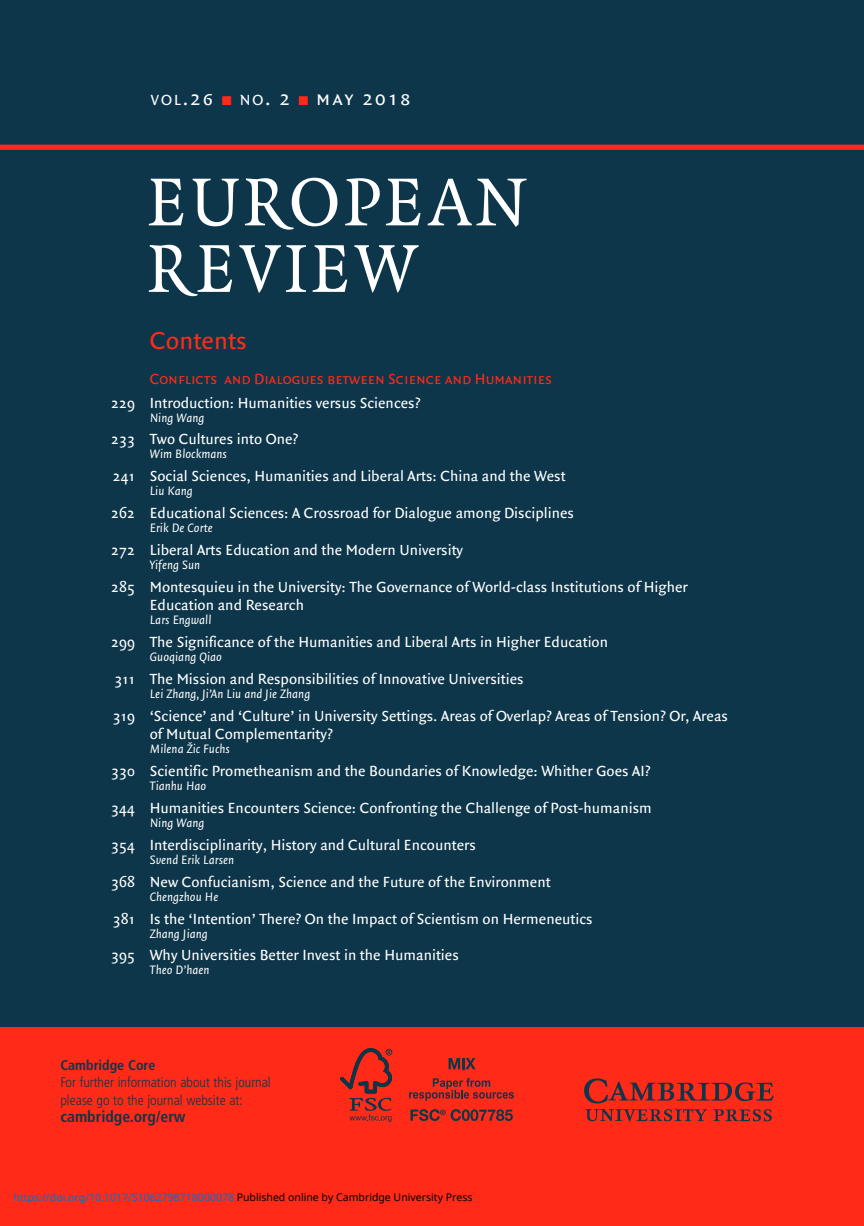
<style>
.page{position:relative;width:864px;height:1226px;background:#fff}
.page>*{position:absolute;margin:0;border:0;box-sizing:border-box;transform-origin:0 0}
.t1{font:72.62px/66.5px "Quadraat";letter-spacing:.05em;color:#fff}
.t2{font:26.25px "Quadraat Sans";color:#ff2a17}
.t3{font:21px "Quadraat Sans Caps";letter-spacing:.1em;color:#fff}
.t4{font:15.75px/18.4px "Quadraat Sans";color:#fff}
.t5{font:15.75px "Quadraat Sans Caps";color:#ff2a17}
.t6{font:700 condensed 15.75px "Frutiger LT Std";color:#0d364a}
.t7{font:300 condensed 14px/17.5px "Frutiger LT Std";color:#0d364a}
.t8{font:700 condensed 14px "Frutiger LT Std";color:#0d364a}
.t9{font:italic 13.12px "Quadraat Sans";color:#fff}
.t10{font:10.5px "Noto Sans";color:#0172cf}
.s1{font-size:15.75px}
.s2{font-family:"Monotype Sorts";font-size:12.25px;color:#ff2a17}
.s3{color:#000}
</style>
<div class="page">
<div style="left:0;top:0;width:863px;height:1225px;background:#0d364a"></div>
<div style="left:0;top:1027px;width:863px;height:198px;background:#ff2a17"></div>
<div style="left:0;top:145px;width:863px;height:5px;background:#ff2a17"></div>
<img style="left:584px;top:1078px;width:190px;height:50px">
<svg style="left:448px;top:1058px;width:27px;height:11px"></svg>
<svg style="left:409px;top:1078px;width:104px;height:22px"></svg>
<svg style="left:410px;top:1109px;width:102px;height:11px"></svg>
<svg style="left:340px;top:1048px;width:52px;height:73px"></svg>
<h3 class="t3" style="left:151px;top:85px;width:261px"><span class="s1">VOL</span>.26 <span class="s2">■</span> <span class="s1">NO</span>. 2 <span class="s2">■</span> may 2018</h3>
<h1 class="t1" style="left:147px;top:173px;width:381px">EUROPEAN<br>REVIEW</h1>
<h2 class="t2" style="left:150px;top:330px;width:99px">Contents</h2>
<p class="t5" style="left:150px;top:369px;width:403px">Conflicts and Dialogues between Science and Humanities</p>
<p class="t4" style="left:111px;top:394px;width:310px">229 Introduction: Humanities versus Sciences?</p>
<p class="t9" style="left:150px;top:412px;width:56px">Ning Wang</p>
<p class="t4" style="left:111px;top:431px;width:188px">233 Two Cultures into One?</p>
<p class="t9" style="left:150px;top:449px;width:79px">Wim Blockmans</p>
<p class="t4" style="left:113px;top:468px;width:454px">241 Social Sciences, Humanities and Liberal Arts: China and the West</p>
<p class="t9" style="left:150px;top:486px;width:45px">Liu Kang</p>
<p class="t4" style="left:111px;top:505px;width:464px">262 Educational Sciences: A Crossroad for Dialogue among Disciplines</p>
<p class="t9" style="left:150px;top:522px;width:64px">Erik De Corte</p>
<p class="t4" style="left:111px;top:542px;width:353px">272 Liberal Arts Education and the Modern University</p>
<p class="t9" style="left:150px;top:559px;width:52px">Yifeng Sun</p>
<p class="t4" style="left:150px;top:579px;width:539px;text-indent:-39px">285 Montesquieu in the University: The Governance of World-class Institutions of Higher<br>Education and Research</p>
<p class="t9" style="left:150px;top:614px;width:63px">Lars Engwall</p>
<p class="t4" style="left:111px;top:634px;width:498px">299 The Significance of the Humanities and Liberal Arts in Higher Education</p>
<p class="t9" style="left:150px;top:651px;width:74px">Guoqiang Qiao</p>
<p class="t4" style="left:115px;top:671px;width:410px">311 The Mission and Responsibilities of Innovative Universities</p>
<p class="t9" style="left:150px;top:688px;width:162px">Lei Zhang, Ji’An Liu and Jie Zhang</p>
<p class="t4" style="left:150px;top:707px;width:579px;text-indent:-37px">319 ‘Science’ and ‘Culture’ in University Settings. Areas of Overlap? Areas of Tension? Or, Areas of Mutual Complementarity?</p>
<p class="t9" style="left:150px;top:743px;width:82px">Milena Žic Fuchs</p>
<p class="t4" style="left:111px;top:763px;width:540px">330 Scientific Prometheanism and the Boundaries of Knowledge: Whither Goes AI?</p>
<p class="t9" style="left:150px;top:780px;width:58px">Tianhu Hao</p>
<p class="t4" style="left:111px;top:800px;width:541px">344 Humanities Encounters Science: Confronting the Challenge of Post-humanism</p>
<p class="t9" style="left:150px;top:817px;width:56px">Ning Wang</p>
<p class="t4" style="left:111px;top:836px;width:366px">354 Interdisciplinarity, History and Cultural Encounters</p>
<p class="t9" style="left:150px;top:854px;width:86px">Svend Erik Larsen</p>
<p class="t4" style="left:111px;top:873px;width:441px">368 New Confucianism, Science and the Future of the Environment</p>
<p class="t9" style="left:150px;top:891px;width:70px">Chengzhou He</p>
<p class="t4" style="left:113px;top:910px;width:481px">381 Is the ‘Intention’ There? On the Impact of Scientism on Hermeneutics</p>
<p class="t9" style="left:150px;top:928px;width:60px">Zhang Jiang</p>
<p class="t4" style="left:111px;top:947px;width:349px">395 Why Universities Better Invest in the Humanities</p>
<p class="t9" style="left:150px;top:964px;width:61px">Theo D’haen</p>
<p class="t8" style="left:60px;top:1058px;width:96px">Cambridge Core</p>
<p class="t7" style="left:60px;top:1074px;width:212px">For further information about this journal please go to the journal website at:</p>
<p class="t6" style="left:60px;top:1110px;width:127px">cambridge.org/erw</p>
<p class="t10" style="left:14px;top:1189px;width:460px">https://doi.org/10.1017/S1062798718000078 <span class="s3">Published online by Cambridge University Press</span></p>
</div>
